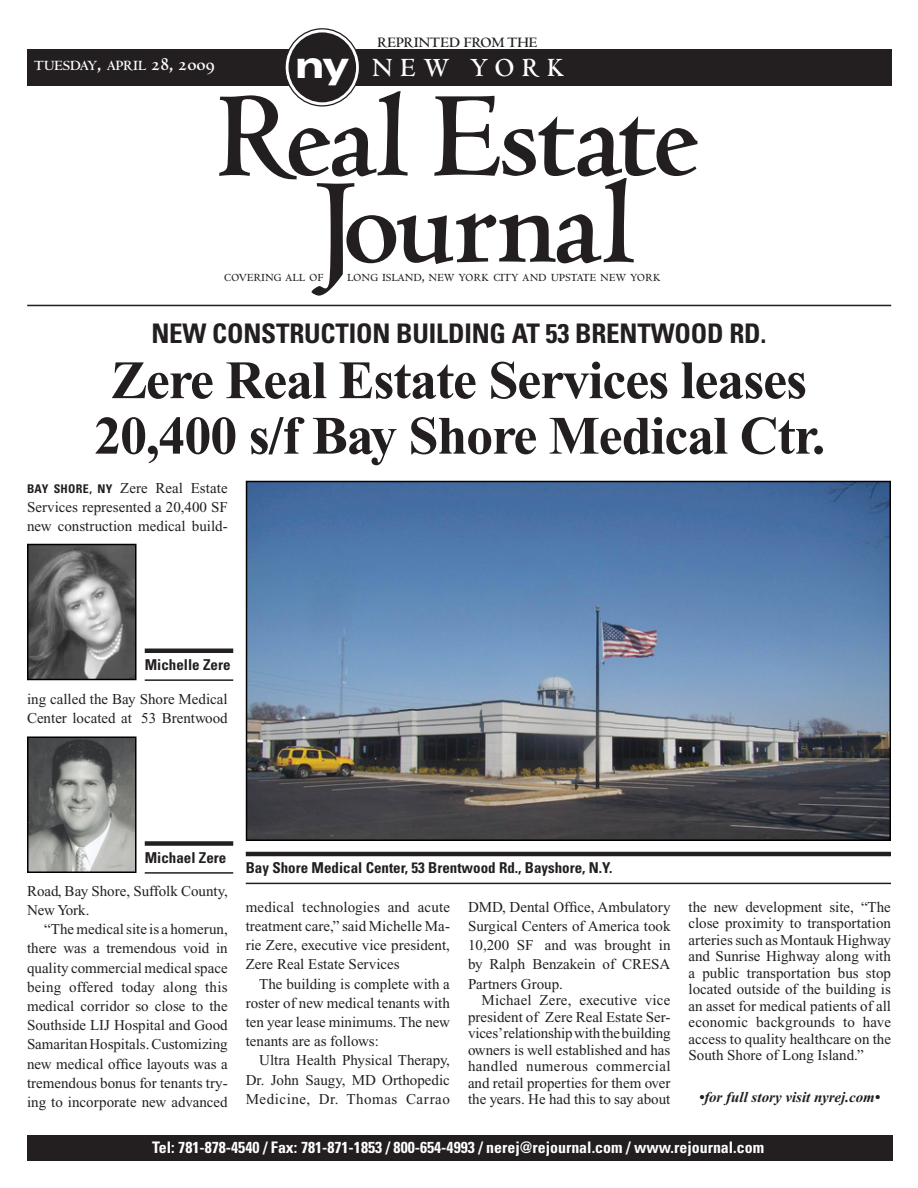
<style>
.page{position:relative;width:918px;height:1188px;background:#fff}
.page>*{position:absolute;margin:0;border:0;box-sizing:border-box;transform-origin:0 0}
._30pt_timesnrps_bd{font:700 54px "Times New Roman";letter-spacing:-.02em;color:#231f20}
.t1{font:700 27.3px "Centaur";letter-spacing:.3em;color:#fff}
.Brow_18{font:700 condensed 27px "Univers";letter-spacing:-.005em;color:#231f20}
.t2{font:17.85px "Centaur MT SC";letter-spacing:-.01em;color:#231f20}
.t3{font:700 condensed 15.9px "Univers";color:#fff}
.re_body_copy{font:15px/19.2px "Times New Roman";color:#231f20;text-align:justify}
.re_body_NI{font:15px/19.2px "Times New Roman";color:#231f20}
.re_caption{font:700 condensed 15px "Univers";color:#231f20}
.re_body_NI-2{font:italic 700 15px "Times New Roman";color:#231f20}
.t4{font:700 15px "Centaur";color:#231f20}
.t5{font:14.7px "Centaur MT Bold Os F";color:#fff}
.s1{font-size:21px}
.s2{font-family:"Univers";font-weight:900;font-stretch:expanded;font-size:38.25px}
.s3{font-family:"Univers";font-weight:700;font-stretch:condensed;font-size:12px}
</style>
<div class="page">
<div style="left:27px;top:1135px;width:866px;height:26px;background:#231f20"></div>
<img style="left:30px;top:547px;width:103px;height:130px">
<div style="left:27px;top:544px;width:109px;height:136px;border:2px solid #000"></div>
<img style="left:30px;top:739px;width:103px;height:131px">
<div style="left:27px;top:736px;width:109px;height:137px;border:2px solid #000"></div>
<img style="left:249px;top:484px;width:639px;height:354px">
<div style="left:246px;top:481px;width:645px;height:360px;border:2px solid #000"></div>
<hr style="left:246px;top:852px;width:645px;height:4px;background:#231f20">
<hr style="left:246px;top:883px;width:645px;height:1px;background:#231f20">
<hr style="left:145px;top:649px;width:88px;height:4px;background:#231f20">
<hr style="left:145px;top:679px;width:88px;height:2px;background:#231f20">
<div style="left:145px;top:841px;width:88px;height:5px;background:#231f20"></div>
<hr style="left:145px;top:872px;width:88px;height:2px;background:#231f20">
<div style="left:27px;top:49px;width:864px;height:37px;background:#231f20"></div>
<svg style="left:285px;top:29px;width:75px;height:77px"></svg>
<div style="left:289px;top:32px;width:67px;height:70px;background:#231f20;border-radius:50%"></div>
<svg style="left:219px;top:91px;width:478px;height:205px"></svg>
<hr style="left:27px;top:305px;width:864px;height:1px;background:#231f20">
<p class="t5" style="left:34px;top:58px;width:182px">TUESDAY<span class="s1">,</span> APRIL <span class="s1">28, 2009</span></p>
<p class="t4" style="left:378px;top:34px;width:161px">REPRINTED FROM THE</p>
<p class="t1" style="left:295px;top:53px;width:271px"><span class="s2">ny</span> NEW YORK</p>
<p class="t2" style="left:224px;top:266px;width:101px">covering all of</p>
<p class="t2" style="left:347px;top:266px;width:315px">long island, new york city and upstate new york</p>
<p class="Brow_18" style="left:151px;top:316px;width:617px">new construction building at 53 brentwood rd.</p>
<p class="_30pt_timesnrps_bd" style="left:111px;top:350px;width:698px">Zere Real Estate Services leases</p>
<p class="_30pt_timesnrps_bd" style="left:94px;top:406px;width:733px">20,400 s/f Bay Shore Medical Ctr.</p>
<p class="re_body_NI" style="left:27px;top:478px;width:202px;text-align:justify"><span class="s3">BAY SHORE , N Y</span> Zere Real Estate Services represented a 20,400 SF new construction medical build-</p>
<p class="re_caption" style="left:145px;top:656px;width:87px">Michelle Zere</p>
<p class="re_body_NI" style="left:27px;top:689px;width:202px">ing called the Bay Shore Medical<br>Center located at 53 Brentwood</p>
<p class="re_caption" style="left:145px;top:848px;width:83px">Michael Zere</p>
<p class="re_body_NI" style="left:27px;top:881px;width:202px">Road, Bay Shore, Suffolk County,<br>New York.</p>
<p class="re_body_copy" style="left:27px;top:920px;width:202px;text-indent:17px">“The medical site is a homerun, there was a tremendous void in quality commercial medical space being offered today along this medical corridor so close to the Southside LIJ Hospital and Good Samaritan Hospitals. Customizing new medical office layouts was a tremendous bonus for tenants try&shy;ing to incorporate new advanced</p>
<p class="re_caption" style="left:246px;top:859px;width:368px">Bay Shore Medical Center, 53 Brentwood Rd., Bayshore, N.Y.</p>
<p class="re_body_copy" style="left:246px;top:897px;width:206px">medical technologies and acute treatment care,” said Michelle Ma&shy;rie Zere, executive vice president, Zere Real Estate Services</p>
<p class="re_body_copy" style="left:246px;top:974px;width:206px;text-indent:14px">The building is complete with a roster of new medical tenants with ten year lease minimums. The new tenants are as follows:</p>
<p class="re_body_copy" style="left:246px;top:1051px;width:206px;text-indent:14px">Ultra Health Physical Therapy, Dr. John Saugy, MD Orthopedic Medicine, Dr. Thomas Carrao</p>
<p class="re_body_copy" style="left:468px;top:897px;width:204px">DMD, Dental Office, Ambulatory Surgical Centers of America took 10,200 SF and was brought in by Ralph Benzakein of CRESA Partners Group.</p>
<p class="re_body_copy" style="left:468px;top:992px;width:204px;line-height:16.5px;text-indent:14px">Michael Zere, executive vice president of Zere Real Estate Ser&shy;vices’ relationship with the building owners is well established and has handled numerous commercial and retail properties for them over the years. He had this to say about</p>
<p class="re_body_copy" style="left:688px;top:899px;width:204px;line-height:16.5px">the new development site, “The close proximity to transportation arteries such as Montauk Highway and Sunrise Highway along with a public transportation bus stop located outside of the building is an asset for medical patients of all economic backgrounds to have access to quality healthcare on the South Shore of Long Island.”</p>
<p class="re_body_NI-2" style="left:699px;top:1089px;width:182px">•for full story visit nyrej.com•</p>
<p class="t3" style="left:152px;top:1137px;width:614px">Tel: 781-878-4540 / Fax: 781-871-1853 / 800-654-4993 / nerej@rejournal.com / www.rejournal.com</p>
</div>
